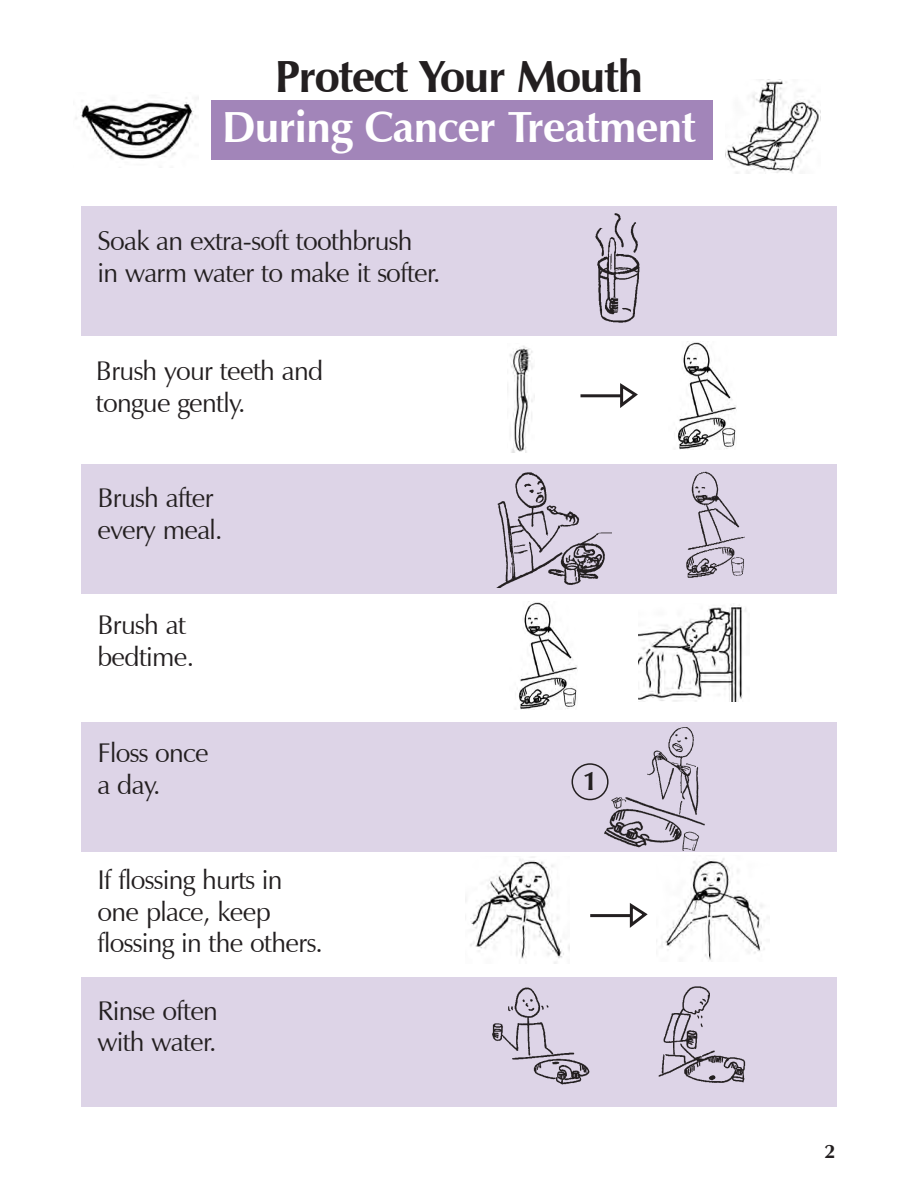
<style>
.page{position:relative;width:918px;height:1188px;background:#fff}
.page>*{position:absolute;margin:0;border:0;box-sizing:border-box;transform-origin:0 0}
.t1{font:700 45px "Zapf Humanist 601 BT";letter-spacing:-.025em;color:#231f20}
.t2{font:700 43.5px "Zapf Humanist 601 BT";letter-spacing:-.015em;color:#fff}
.t3{font:27px/31.5px "Zapf Humanist 601 BT";letter-spacing:-.025em;color:#231f20}
.t4{font:700 27px "Zapf Humanist 601 BT";color:#231f20}
.t5{font:700 19.5px "Zapf Humanist 601 BT";color:#231f20}
</style>
<div class="page">
<div style="left:81px;top:207px;width:756px;height:129px;background:#ddd4e7"></div>
<div style="left:81px;top:977px;width:756px;height:130px;background:#ddd4e7"></div>
<div style="left:81px;top:722px;width:756px;height:130px;background:#ddd4e7"></div>
<div style="left:81px;top:464px;width:756px;height:130px;background:#ddd4e7"></div>
<div style="left:211px;top:101px;width:501px;height:59px;background:#a285b9"></div>
<img style="left:75px;top:97px;width:121px;height:63px">
<img style="left:726px;top:79px;width:95px;height:94px">
<img style="left:595px;top:213px;width:45px;height:110px">
<img style="left:509px;top:345px;width:24px;height:107px">
<img style="left:676px;top:342px;width:61px;height:107px">
<img style="left:497px;top:472px;width:114px;height:115px">
<img style="left:686px;top:471px;width:59px;height:107px">
<img style="left:517px;top:601px;width:61px;height:108px">
<img style="left:639px;top:604px;width:107px;height:98px">
<img style="left:604px;top:727px;width:101px;height:123px">
<img style="left:465px;top:857px;width:105px;height:106px">
<img style="left:656px;top:858px;width:109px;height:102px">
<div style="left:572px;top:763px;width:37px;height:37px;border:2px solid #231f20;border-radius:50%"></div>
<img style="left:492px;top:987px;width:98px;height:98px">
<img style="left:658px;top:986px;width:88px;height:97px">
<hr style="left:590px;top:914px;width:41px;height:3px;background:#231f20">
<svg style="left:627px;top:903px;width:21px;height:25px"></svg>
<hr style="left:580px;top:394px;width:42px;height:3px;background:#231f20">
<svg style="left:617px;top:383px;width:21px;height:25px"></svg>
<h1 class="t1" style="left:275px;top:49px;width:370px">Protect Your Mouth</h1>
<h1 class="t2" style="left:222px;top:100px;width:475px">During Cancer Treatment</h1>
<p class="t3" style="left:97px;top:225px;width:345px">Soak an extra-soft toothbrush<br>in warm water to make it softer.</p>
<p class="t3" style="left:96px;top:355px;width:229px">Brush your teeth and tongue gently.</p>
<p class="t3" style="left:97px;top:482px;width:127px">Brush after every meal.</p>
<p class="t3" style="left:97px;top:609px;width:98px">Brush at bedtime.</p>
<p class="t3" style="left:97px;top:737px;width:113px">Floss once a day.</p>
<p class="t3" style="left:97px;top:864px;width:227px">If flossing hurts in one place, keep flossing in the others.</p>
<p class="t3" style="left:97px;top:995px;width:122px">Rinse often with water.</p>
<p class="t4" style="left:583px;top:764px;width:16px">1</p>
<p class="t5" style="left:825px;top:1140px;width:12px">2</p>
</div>
